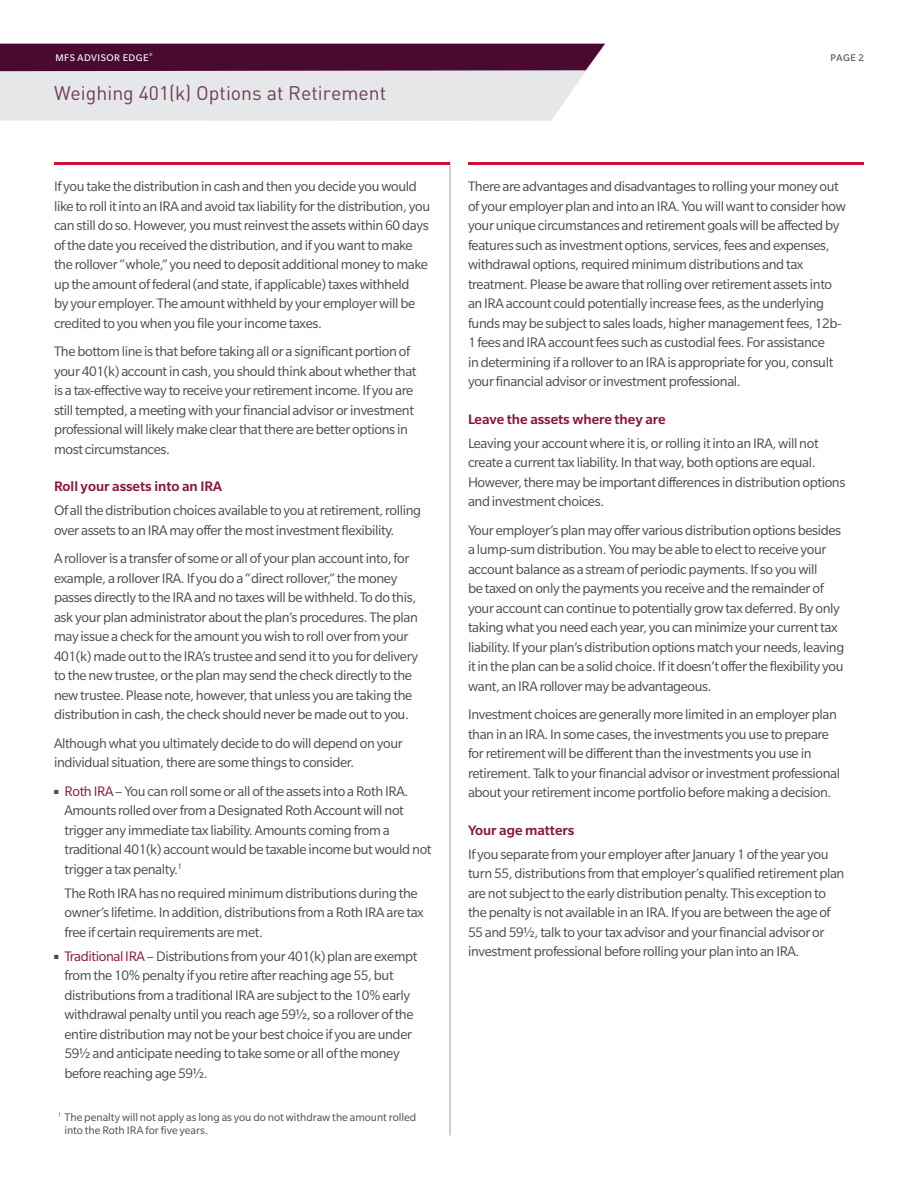
<style>
.page{position:relative;width:918px;height:1188px;background:#fff}
.page>*{position:absolute;margin:0;border:0;box-sizing:border-box;transform-origin:0 0}
.Inside_page_header{font:19.5px "DINOT";color:#723d5b}
.Body_copy_10_13{font:15px/19.5px "Slate Std";letter-spacing:-.025em;color:#464b54}
.Body_bullets_10_13{font:15px/19.5px "Slate Std";letter-spacing:-.025em;color:#464b54}
.Subhead_1{font:500 15px "Slate Std";color:#88153e}
.Sidebar_footnote{font:12px/13.5px "Slate Std";color:#464b54}
.Small_header{font:10.5px "Slate Std";letter-spacing:.04em;color:#fff}
.page_numbers{font:10.5px "Slate Std";color:#464b54}
.s1{color:#88153e}
</style>
<div class="page">
<hr style="left:450px;top:165px;width:1px;height:971px;background:#9d9fa2">
<hr style="left:54px;top:162px;width:396px;height:3px;background:#cd123d">
<hr style="left:468px;top:162px;width:396px;height:3px;background:#cd123d">
<div style="left:0;top:71px;width:586px;height:50px;background:#e6e7e9"></div>
<div style="left:0;top:44px;width:605px;height:27px;background:#490a30"></div>
<p class="Small_header" style="left:56px;top:52px;width:98px">MFS ADVISOR EDGE<sup>®</sup></p>
<p class="Inside_page_header" style="left:54px;top:81px;width:334px">Weighing 401(k) Options at Retirement</p>
<p class="Body_copy_10_13" style="left:54px;top:177px;width:378px">If you take the distribution in cash and then you decide you would like to roll it into an IRA and avoid tax liability for the distribution, you can still do so. However, you must reinvest the assets within 60 days of the date you received the distribution, and if you want to make the rollover “whole,” you need to deposit additional money to make up the amount of federal (and state, if applicable) taxes withheld<br>by your employer. The amount withheld by your employer will be credited to you when you file your income taxes.</p>
<p class="Body_copy_10_13" style="left:54px;top:342px;width:364px">The bottom line is that before taking all or a significant portion of your 401(k) account in cash, you should think about whether that is a tax-effective way to receive your retirement income. If you are still tempted, a meeting with your financial advisor or investment professional will likely make clear that there are better options in most circumstances.</p>
<p class="Subhead_1" style="left:54px;top:479px;width:169px">Roll your assets into an IRA</p>
<p class="Body_copy_10_13" style="left:54px;top:501px;width:369px">Of all the distribution choices available to you at retirement, rolling over assets to an IRA may offer the most investment flexibility.</p>
<p class="Body_copy_10_13" style="left:54px;top:549px;width:366px">A rollover is a transfer of some or all of your plan account into, for example, a rollover IRA. If you do a “direct rollover,” the money passes directly to the IRA and no taxes will be withheld. To do this, ask your plan administrator about the plan’s procedures. The plan may issue a check for the amount you wish to roll over from your 401(k) made out to the IRA’s trustee and send it to you for delivery to the new trustee, or the plan may send the check directly to the new trustee. Please note, however, that unless you are taking the distribution in cash, the check should never be made out to you.</p>
<p class="Body_copy_10_13" style="left:54px;top:733px;width:350px">Although what you ultimately decide to do will depend on your individual situation, there are some things to consider.</p>
<p class="Body_copy_10_13" style="left:64px;top:781px;width:369px;text-indent:-10px">■ <span class="s1">Roth IRA</span> – You can roll some or all of the assets into a Roth IRA.<br>Amounts rolled over from a Designated Roth Account will not trigger any immediate tax liability. Amounts coming from a traditional 401(k) account would be taxable income but would not trigger a tax penalty.<sup>1</sup></p>
<p class="Body_bullets_10_13" style="left:64px;top:883px;width:361px">The Roth IRA has no required minimum distributions during the owner’s lifetime. In addition, distributions from a Roth IRA are tax free if certain requirements are met.</p>
<p class="Body_copy_10_13" style="left:64px;top:946px;width:355px;text-indent:-10px">■ <span class="s1">Traditional IRA</span> – Distributions from your 401(k) plan are exempt from the 10% penalty if you retire after reaching age 55, but distributions from a traditional IRA are subject to the 10% early withdrawal penalty until you reach age 59½, so a rollover of the entire distribution may not be your best choice if you are under 59½ and anticipate needing to take some or all of the money before reaching age 59½.</p>
<p class="Sidebar_footnote" style="left:64px;top:1110px;width:353px;text-indent:-7px"><sup>1</sup> The penalty will not apply as long as you do not withdraw the amount rolled into the Roth IRA for five years.</p>
<p class="page_numbers" style="left:831px;top:52px;width:35px">PAGE 2</p>
<p class="Body_copy_10_13" style="left:468px;top:177px;width:380px">There are advantages and disadvantages to rolling your money out of your employer plan and into an IRA. You will want to consider how your unique circumstances and retirement goals will be affected by features such as investment options, services, fees and expenses, withdrawal options, required minimum distributions and tax treatment. Please be aware that rolling over retirement assets into an IRA account could potentially increase fees, as the underlying funds may be subject to sales loads, higher management fees, 12b-1 fees and IRA account fees such as custodial fees. For assistance<br>in determining if a rollover to an IRA is appropriate for you, consult your financial advisor or investment professional.</p>
<p class="Subhead_1" style="left:468px;top:411px;width:199px">Leave the assets where they are</p>
<p class="Body_copy_10_13" style="left:468px;top:433px;width:379px">Leaving your account where it is, or rolling it into an IRA, will not create a current tax liability. In that way, both options are equal.<br>However, there may be important differences in distribution options and investment choices.</p>
<p class="Body_copy_10_13" style="left:468px;top:520px;width:378px">Your employer’s plan may offer various distribution options besides a lump-sum distribution. You may be able to elect to receive your account balance as a stream of periodic payments. If so you will<br>be taxed on only the payments you receive and the remainder of your account can continue to potentially grow tax deferred. By only taking what you need each year, you can minimize your current tax liability. If your plan’s distribution options match your needs, leaving it in the plan can be a solid choice. If it doesn’t offer the flexibility you want, an IRA rollover may be advantageous.</p>
<p class="Body_copy_10_13" style="left:468px;top:705px;width:374px">Investment choices are generally more limited in an employer plan than in an IRA. In some cases, the investments you use to prepare for retirement will be different than the investments you use in retirement. Talk to your financial advisor or investment professional about your retirement income portfolio before making a decision.</p>
<p class="Subhead_1" style="left:468px;top:822px;width:108px">Your age matters</p>
<p class="Body_copy_10_13" style="left:468px;top:844px;width:378px">If you separate from your employer after January 1 of the year you turn 55, distributions from that employer’s qualified retirement plan are not subject to the early distribution penalty. This exception to the penalty is not available in an IRA. If you are between the age of 55 and 59½, talk to your tax advisor and your financial advisor or investment professional before rolling your plan into an IRA.</p>
</div>
